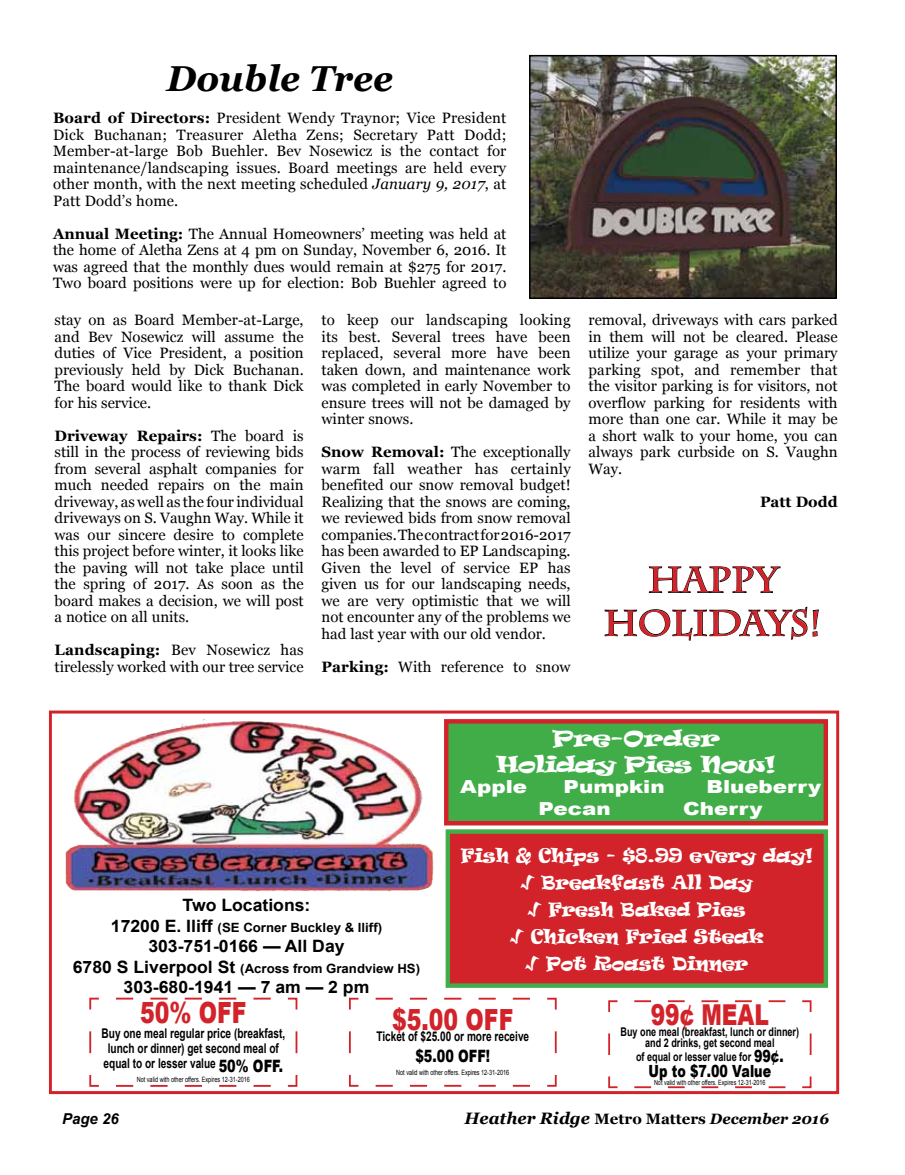
<style>
.page{position:relative;width:905px;height:1175px;background:#fff}
.page>*{position:absolute;margin:0;border:0;box-sizing:border-box;transform-origin:0 0}
.t1{font:700 36px/43.2px "Charlemagne Std";color:#d2232a;text-align:center}
.t2{font:italic 700 36px "Georgia";color:#000}
.t3{font:900 29.25px "Arial";color:#d2232a;scale:.75 1}
.t4{font:900 29.1px "Arial";color:#d2232a;scale:.75 1}
.t5{font:900 28.8px "Arial";color:#d2232a;scale:.75 1}
.t6{font:21px/25.2px "Ravie";letter-spacing:-.03em;color:#fff;text-align:center;scale:1.19 1}
.t7{font:18px/27px "Ravie";color:#fff;text-align:center;scale:.96 1}
.t8{font:900 18px "Arial";color:#fff;scale:1.19 1}
.t9{font:700 16.95px "Arial";color:#000;scale:1.04 1}
.t10{font:900 16.95px "Arial";color:#000;scale:.75 1}
.t11{font:900 16.8px "Arial";color:#000;scale:.75 1}
.t12{font:italic 700 16.5px "Georgia";color:#000}
.t13{font:15px/16.5px "Georgia";color:#000;text-align:justify}
.t14{font:700 15px "Georgia";color:#000}
.t15{font:italic 700 15px "Arial";color:#000}
.t16{font:700 13.35px/15.1px "Arial";color:#000;text-align:center;scale:.75 1}
.t17{font:700 12.75px "Arial";color:#000;scale:1.04 1}
.t18{font:700 12px/10.8px "Arial";color:#000;text-align:center;scale:.75 1}
.t19{font:7.35px "Arial";color:#000;scale:.75 1}
.t20{font:7.2px "Arial";color:#000;scale:.75 1}
.s1{font-weight:700}
.s2{font-style:italic}
.s3{font-size:16.95px}
.s4{font-weight:900;font-size:17.1px}
.s5{font-weight:900;font-size:16.8px}
.s6{font-style:normal;font-size:15px}
.s7{font-size:15px}
</style>
<div class="page">
<img style="left:532px;top:58px;width:301px;height:238px">
<div style="left:529px;top:55px;width:307px;height:244px;border:2px solid #000"></div>
<div style="left:446px;top:721px;width:379px;height:102px;background:#41ad49"></div>
<div style="left:444px;top:719px;width:384px;height:106px;border:4px solid #d2232a"></div>
<div style="left:448px;top:831px;width:377px;height:154px;background:#d2232a"></div>
<div style="left:445px;top:829px;width:383px;height:158px;border:4px solid #41ad49"></div>
<img style="left:65px;top:719px;width:369px;height:173px">
<svg style="left:89px;top:997px;width:209px;height:90px"></svg>
<svg style="left:349px;top:997px;width:208px;height:90px"></svg>
<svg style="left:608px;top:1000px;width:204px;height:89px"></svg>
<div style="left:49px;top:710px;width:790px;height:384px;border:3px solid #d2232a"></div>
<svg style="left:648px;top:566px;width:133px;height:27px"></svg>
<svg style="left:604px;top:606px;width:215px;height:35px"></svg>
<h1 class="t2" style="left:166px;top:55px;width:228px">Double Tree</h1>
<p class="t13" style="left:53px;top:110px;width:455px"><span class="s1">Board of Directors:</span> President Wendy Traynor; Vice President Dick Buchanan; Treasurer Aletha Zens; Secretary Patt Dodd; Member-at-large Bob Buehler. Bev Nosewicz is the contact for maintenance/landscaping issues. Board meetings are held every other month, with the next meeting scheduled <span class="s2">January 9, 2017</span>, at Patt Dodd’s home.</p>
<p class="t13" style="left:53px;top:226px;width:455px"><span class="s1">Annual Meeting:</span> The Annual Homeowners’ meeting was held at the home of Aletha Zens at 4 pm on Sunday, November 6, 2016. It was agreed that the monthly dues would remain at $275 for 2017.<br>Two board positions were up for election: Bob Buehler agreed to</p>
<p class="t13" style="left:55px;top:312px;width:251px">stay on as Board Member-at-Large, and Bev Nosewicz will assume the duties of Vice President, a position previously held by Dick Buchanan.<br>The board would like to thank Dick for his service.</p>
<p class="t13" style="left:55px;top:427px;width:251px"><span class="s1">Driveway Repairs:</span> The board is still in the process of reviewing bids from several asphalt companies for much needed repairs on the main driveway, as well as the four individual driveways on S. Vaughn Way. While it was our sincere desire to complete this project before winter, it looks like the paving will not take place until the spring of 2017. As soon as the board makes a decision, we will post a notice on all units.</p>
<p class="t13" style="left:55px;top:642px;width:251px"><span class="s1">Landscaping:</span> Bev Nosewicz has tirelessly worked with our tree service</p>
<p class="t13" style="left:321px;top:312px;width:251px">to keep our landscaping looking its best. Several trees have been replaced, several more have been taken down, and maintenance work was completed in early November to ensure trees will not be damaged by winter snows.</p>
<p class="t13" style="left:321px;top:444px;width:251px"><span class="s1">Snow Removal:</span> The exceptionally warm fall weather has certainly benefited our snow removal budget!<br>Realizing that the snows are coming, we reviewed bids from snow removal companies. The contract for 2016-2017 has been awarded to EP Landscaping.<br>Given the level of service EP has given us for our landscaping needs, we are very optimistic that we will not encounter any of the problems we had last year with our old vendor.</p>
<p class="t13" style="left:321px;top:658px;width:250px"><span class="s1">Parking:</span> With reference to snow</p>
<p class="t13" style="left:588px;top:312px;width:251px">removal, driveways with cars parked in them will not be cleared. Please utilize your garage as your primary parking spot, and remember that the visitor parking is for visitors, not overflow parking for residents with more than one car. While it may be a short walk to your home, you can always park curbside on S. Vaughn Way.</p>
<p class="t14" style="left:760px;top:492px;width:79px">Patt Dodd</p>
<h1 class="t1" style="left:603px;top:558px;width:220px">HAPPY<br>HOLIDAYS!</h1>
<p class="t9" style="left:182px;top:894px;width:124px">Two Locations:</p>
<p class="t17" style="left:111px;top:918px;width:262px"><span class="s3">17200 E. Iliff</span> (SE Corner Buckley &amp; Iliff)</p>
<p class="t9" style="left:148px;top:935px;width:190px">303-751-0166 — All Day</p>
<p class="t17" style="left:73px;top:959px;width:335px"><span class="s3">6780 S Liverpool St</span> (Across from Grandview HS)</p>
<p class="t9" style="left:124px;top:975px;width:238px">303-680-1941 — 7 am — 2 pm</p>
<h3 class="t6" style="left:496px;top:725px;width:236px">Pre-Order<br>Holiday Pies Now!</h3>
<p class="t8" style="left:460px;top:773px;width:58px">Apple</p>
<p class="t8" style="left:563px;top:773px;width:86px">Pumpkin</p>
<p class="t8" style="left:706px;top:773px;width:98px">Blueberry</p>
<p class="t8" style="left:538px;top:795px;width:62px">Pecan</p>
<p class="t8" style="left:683px;top:795px;width:68px">Cherry</p>
<p class="t7" style="left:461px;top:841px;width:368px">Fish &amp; Chips - $8.99 every day! √ Breakfast All Day<br>√ Fresh Baked Pies<br>√ Chicken Fried Steak<br>√ Pot Roast Dinner</p>
<h2 class="t3" style="left:140px;top:991px;width:144px">50% OFF</h2>
<p class="t16" style="left:102px;top:1026px;width:246px">Buy one meal regular price (breakfast, lunch or dinner) get second meal of equal to or lesser value <span class="s4">50% OFF.</span></p>
<p class="t19" style="left:137px;top:1074px;width:152px">Not valid with other offers. Expires 12-31-2016</p>
<h3 class="t4" style="left:392px;top:998px;width:163px">$5.00 OFF</h3>
<p class="t16" style="left:376px;top:1029px;width:205px">Ticket of $25.00 or more receive</p>
<p class="t10" style="left:415px;top:1043px;width:101px">$5.00 OFF!</p>
<p class="t19" style="left:396px;top:1067px;width:152px">Not valid with other offers. Expires 12-31-2016</p>
<h3 class="t5" style="left:650px;top:993px;width:159px">99¢ MEAL</h3>
<p class="t18" style="left:620px;top:1026px;width:240px">Buy one meal (breakfast, lunch or dinner) and 2 drinks, get second meal</p>
<p class="t18" style="left:636px;top:1051px;width:198px">of equal or lesser value for <span class="s5">99¢.</span></p>
<p class="t11" style="left:648px;top:1058px;width:165px">Up to $7.00 Value</p>
<p class="t20" style="left:654px;top:1078px;width:150px">Not valid with other offers. Expires 12-31-2016</p>
<p class="t15" style="left:62px;top:1108px;width:58px">Page 26</p>
<p class="t12" style="left:464px;top:1107px;width:366px">Heather Ridge <span class="s6">Metro Matters</span> <span class="s7">December 2016</span></p>
</div>
